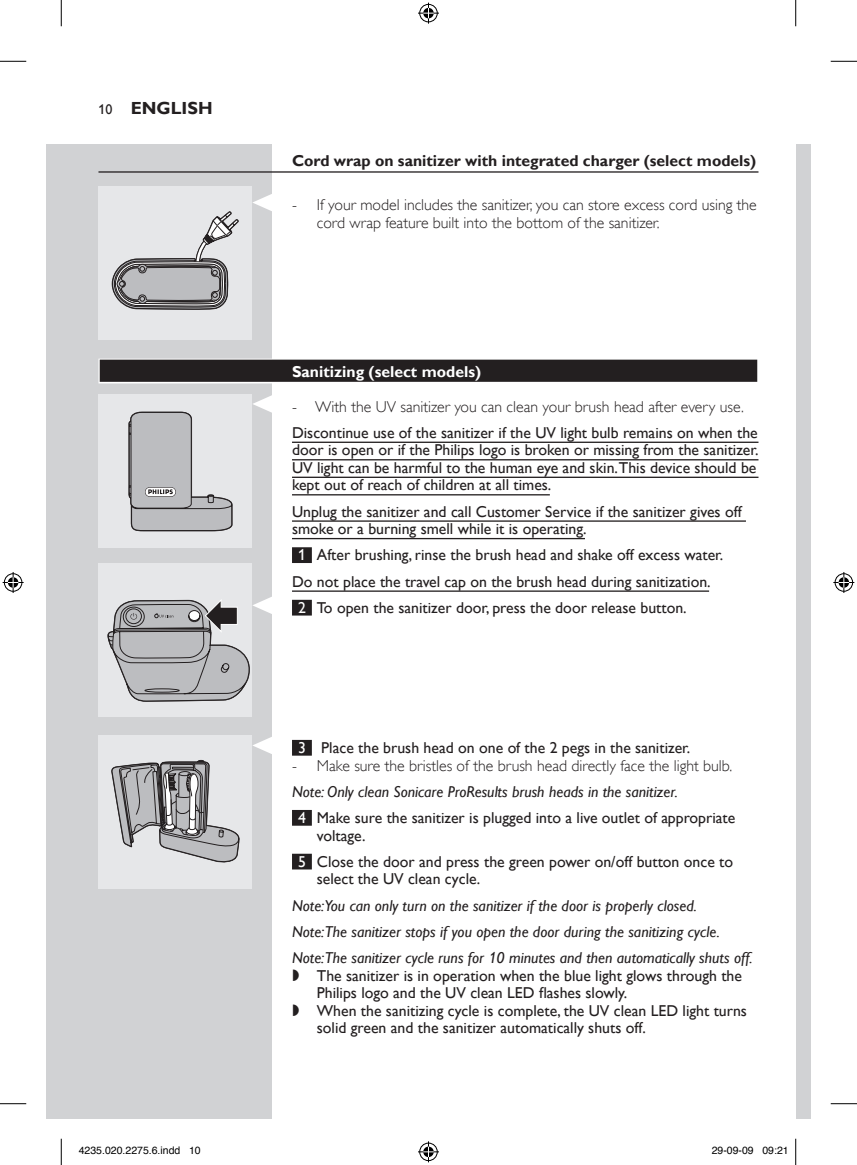
<style>
.page{position:relative;width:857px;height:1165px;background:#fff}
.page>*{position:absolute;margin:0;border:0;box-sizing:border-box;transform-origin:0 0}
.t1{font:700 17.5px "Gill Sans Alt One WGL";color:#231f20}
.t2{font:15.75px/17.5px "Gill Sans Alt One WGL";color:#231f20}
.t3{font:italic 15.75px/26.2px "Gill Sans Alt One WGL";color:#231f20}
.t4{font:15.75px/17.5px "Gill Sans Alt One WGL Light";color:#231f20}
.t5{font:700 15.75px "Gill Sans Alt One WGL";color:#231f20}
.t6{font:700 15.75px "Gill Sans Alt One WGL";color:#fff}
.t7{font:10.5px "Helvetica";color:#000}
.s1{font-weight:400;font-size:14px}
.s2{color:#fff}
.s3{font-style:normal;color:#fff}
.s4{font-style:normal}
.s5{font-family:"Philips Ll Font Plain"}
</style>
<div class="page">
<div style="left:46px;top:144px;width:226px;height:974px;background:#d1d2d4"></div>
<div style="left:795px;top:144px;width:15px;height:974px;background:#d1d2d4"></div>
<hr style="left:98px;top:171px;width:660px;height:2px;background:#231f20">
<div style="left:98px;top:358px;width:660px;height:25px;background:#c3c2c2"></div>
<div style="left:100px;top:359px;width:657px;height:23px;background:#231f20"></div>
<hr style="left:292px;top:441px;width:466px;height:2px;background:#231f20">
<hr style="left:292px;top:459px;width:466px;height:1px;background:#231f20">
<hr style="left:292px;top:476px;width:466px;height:2px;background:#231f20">
<hr style="left:292px;top:494px;width:258px;height:1px;background:#231f20">
<hr style="left:292px;top:520px;width:454px;height:1px;background:#231f20">
<hr style="left:292px;top:538px;width:293px;height:1px;background:#231f20">
<div style="left:292px;top:547px;width:20px;height:16px;background:#231f20"></div>
<hr style="left:292px;top:590px;width:417px;height:1px;background:#231f20">
<div style="left:292px;top:599px;width:20px;height:16px;background:#231f20"></div>
<div style="left:292px;top:739px;width:20px;height:16px;background:#231f20"></div>
<div style="left:292px;top:809px;width:20px;height:16px;background:#231f20"></div>
<div style="left:292px;top:853px;width:20px;height:16px;background:#231f20"></div>
<svg style="left:253px;top:194px;width:19px;height:17px"></svg>
<div style="left:98px;top:186px;width:154px;height:153px;background:#e6e7e9"></div>
<svg style="left:111px;top:211px;width:128px;height:99px"></svg>
<svg style="left:253px;top:395px;width:19px;height:18px"></svg>
<div style="left:98px;top:394px;width:154px;height:153px;background:#e6e7e9"></div>
<svg style="left:128px;top:411px;width:105px;height:121px"></svg>
<div style="left:98px;top:562px;width:154px;height:154px;background:#e6e7e9"></div>
<svg style="left:107px;top:597px;width:165px;height:105px"></svg>
<svg style="left:253px;top:737px;width:19px;height:17px"></svg>
<div style="left:98px;top:735px;width:154px;height:153px;background:#e6e7e9"></div>
<svg style="left:111px;top:759px;width:130px;height:130px"></svg>
<svg style="left:0;top:61px;width:26px;height:1px"></svg>
<svg style="left:830px;top:61px;width:27px;height:1px"></svg>
<svg style="left:0;top:1103px;width:26px;height:1px"></svg>
<svg style="left:830px;top:1103px;width:27px;height:1px"></svg>
<svg style="left:61px;top:0;width:1px;height:26px"></svg>
<svg style="left:61px;top:1138px;width:1px;height:26px"></svg>
<svg style="left:795px;top:0;width:1px;height:26px"></svg>
<svg style="left:795px;top:1138px;width:1px;height:26px"></svg>
<svg style="left:418px;top:3px;width:21px;height:21px"></svg>
<svg style="left:418px;top:1141px;width:21px;height:21px"></svg>
<svg style="left:3px;top:572px;width:21px;height:21px"></svg>
<svg style="left:833px;top:572px;width:21px;height:21px"></svg>
<p class="t1" style="left:98px;top:96px;width:116px"><span class="s1">10</span> English</p>
<p class="t5" style="left:292px;top:150px;width:466px">Cord wrap on sanitizer with integrated charger (select models)</p>
<p class="t4" style="left:317px;top:196px;width:441px;text-indent:-25px">- If your model includes the sanitizer, you can store excess cord using the cord wrap feature built into the bottom of the sanitizer.</p>
<p class="t6" style="left:292px;top:360px;width:191px">Sanitizing (select models)</p>
<p class="t4" style="left:292px;top:397px;width:453px">- With the UV sanitizer you can clean your brush head after every use.</p>
<p class="t2" style="left:292px;top:423px;width:468px">Discontinue use of the sanitizer if the UV light bulb remains on when the door is open or if the Philips logo is broken or missing from the sanitizer.<br>UV light can be harmful to the human eye and skin.This device should be kept out of reach of children at all times.</p>
<p class="t2" style="left:292px;top:502px;width:451px">Unplug the sanitizer and call Customer Service if the sanitizer gives off smoke or a burning smell while it is operating.</p>
<p class="t2" style="left:298px;top:546px;width:427px"><span class="s2">1</span> After brushing, rinse the brush head and shake off excess water.</p>
<p class="t2" style="left:292px;top:572px;width:420px">Do not place the travel cap on the brush head during sanitization.</p>
<p class="t2" style="left:298px;top:598px;width:390px"><span class="s2">2</span> To open the sanitizer door, press the door release button.</p>
<p class="t2" style="left:298px;top:738px;width:394px"><span class="s2">3</span> Place the brush head on one of the 2 pegs in the sanitizer.</p>
<p class="t4" style="left:292px;top:756px;width:442px">- Make sure the bristles of the brush head directly face the light bulb.</p>
<p class="t3" style="left:298px;top:778px;width:439px;text-indent:-6px">Note: Only clean Sonicare ProResults brush heads in the sanitizer.<br><span class="s3">4</span> <span class="s4">Make sure the sanitizer is plugged into a live outlet of appropriate</span></p>
<p class="t2" style="left:298px;top:821px;width:437px;line-height:26.2px;text-indent:19px">voltage.<br><span class="s2">5</span> Close the door and press the green power on/off button once to</p>
<p class="t2" style="left:317px;top:870px;width:165px">select the UV clean cycle.</p>
<p class="t3" style="left:292px;top:891px;width:462px">Note:You can only turn on the sanitizer if the door is properly closed.<br>Note:The sanitizer stops if you open the door during the sanitizing cycle.<br>Note:The sanitizer cycle runs for 10 minutes and then automatically shuts off.</p>
<p class="t2" style="left:292px;top:966px;width:451px"><span class="s5">,</span> The sanitizer is in operation when the blue light glows through the</p>
<p class="t2" style="left:317px;top:983px;width:312px">Philips logo and the UV clean LED flashes slowly.</p>
<p class="t2" style="left:292px;top:1001px;width:456px"><span class="s5">,</span> When the sanitizing cycle is complete, the UV clean LED light turns</p>
<p class="t2" style="left:317px;top:1018px;width:330px">solid green and the sanitizer automatically shuts off.</p>
<p class="t7" style="left:79px;top:1142px;width:124px">4235.020.2275.6.indd 10</p>
<p class="t7" style="left:711px;top:1142px;width:79px">29-09-09 09:21</p>
</div>
